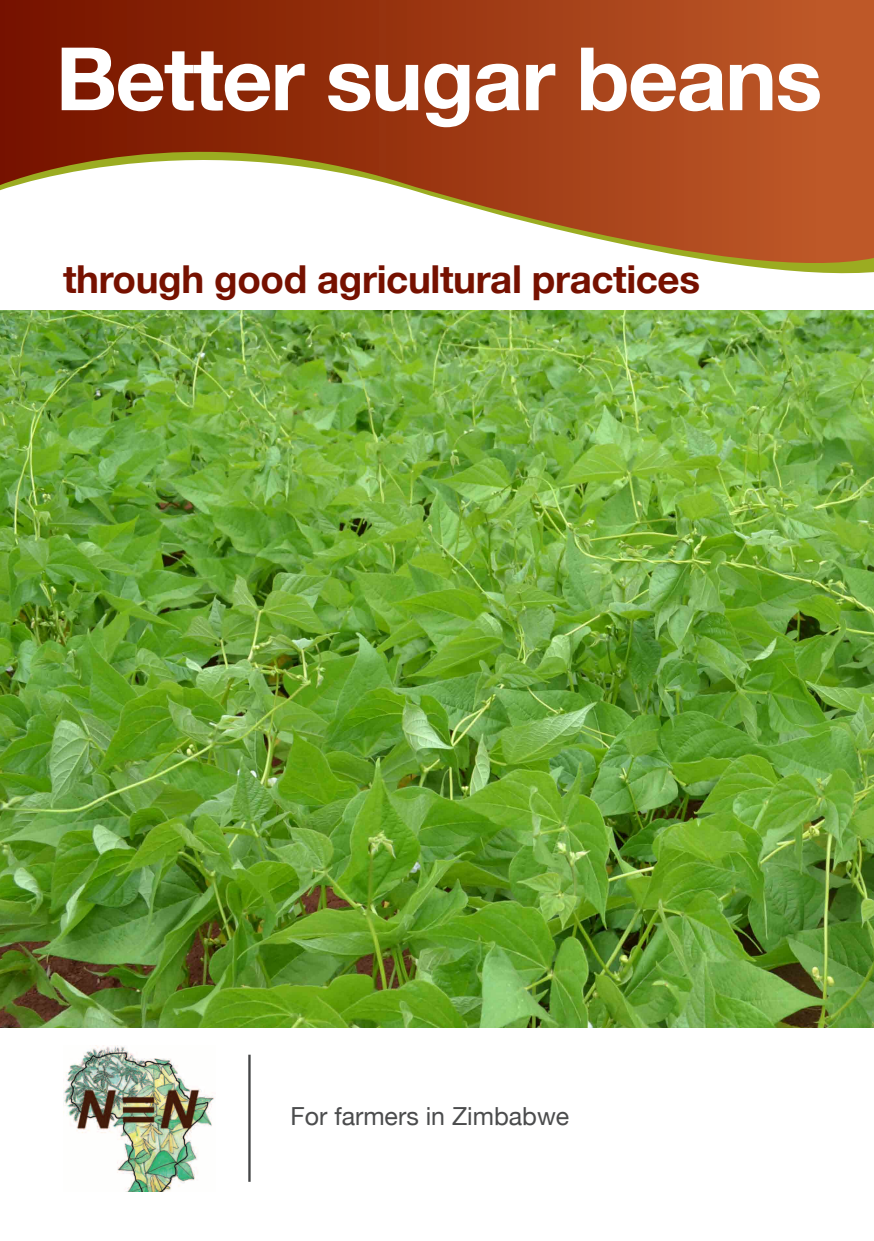
<style>
.page{position:relative;width:874px;height:1241px;background:#fff}
.page>*{position:absolute;margin:0;border:0;box-sizing:border-box;transform-origin:0 0}
.t1{font:700 87.5px "Helvetica Neue";letter-spacing:-.02em;color:#fff}
.t2{font:700 38.5px "Helvetica Neue";letter-spacing:-.01em;color:#761100}
.t3{font:24.85px "Helvetica Neue";color:#4b4c4d}
</style>
<div class="page">
<hr style="left:248px;top:1054px;width:2px;height:127px;background:#454647">
<img style="left:63px;top:1045px;width:151px;height:146px">
<svg style="left:0;top:0;width:873px;height:274px"></svg>
<img style="left:0;top:310px;width:873px;height:717px">
<p class="t1" style="left:56px;top:25px;width:767px">Better sugar beans</p>
<p class="t2" style="left:63px;top:255px;width:638px">through good agricultural practices</p>
<p class="t3" style="left:290px;top:1100px;width:280px">For farmers in Zimbabwe</p>
</div>
